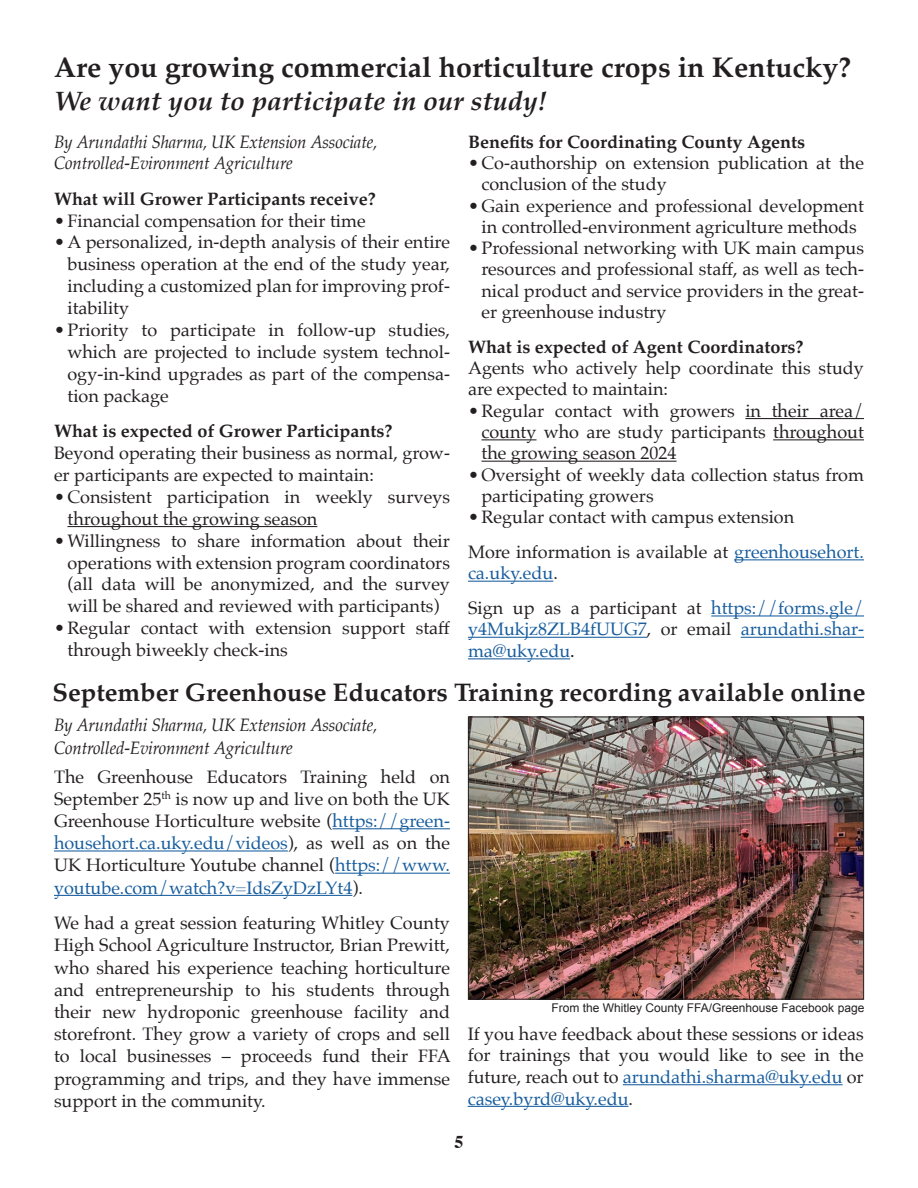
<style>
.page{position:relative;width:918px;height:1188px;background:#fff}
.page>*{position:absolute;margin:0;border:0;box-sizing:border-box;transform-origin:0 0}
.t1{font:700 28.5px "Palatino";color:#231f20}
.t2{font:italic 700 27px "Palatino";color:#231f20}
.t3{font:700 25.5px "Palatino";color:#231f20}
.t4{font:18px/22.2px "Palatino";color:#231f20;text-align:justify}
.t5{font:italic 18px "Palatino";letter-spacing:-.01em;color:#231f20;scale:.94 1}
.t6{font:700 18px "Palatino";color:#231f20}
.t7{font:18px/21.5px "Palatino";color:#175d9e;text-align:justify}
.t8{font:700 18px "Times";color:#231f20}
.t9{font:12px "Arial";color:#231f20}
.s1{color:#175d9e}
.s2{color:#231f20}
.s3{color:#000}
</style>
<div class="page">
<hr style="left:68px;top:526px;width:249px;height:1px;background:#231f20">
<hr style="left:745px;top:418px;width:119px;height:1px;background:#231f20">
<hr style="left:482px;top:439px;width:55px;height:1px;background:#231f20">
<hr style="left:773px;top:439px;width:91px;height:1px;background:#231f20">
<hr style="left:482px;top:461px;width:195px;height:1px;background:#231f20">
<hr style="left:734px;top:559px;width:130px;height:1px;background:#175d9e">
<hr style="left:468px;top:581px;width:85px;height:1px;background:#175d9e">
<hr style="left:711px;top:615px;width:153px;height:2px;background:#175d9e">
<hr style="left:468px;top:637px;width:179px;height:1px;background:#175d9e">
<hr style="left:741px;top:637px;width:123px;height:1px;background:#175d9e">
<hr style="left:468px;top:658px;width:102px;height:1px;background:#175d9e">
<hr style="left:332px;top:828px;width:118px;height:1px;background:#175d9e">
<hr style="left:54px;top:850px;width:234px;height:2px;background:#175d9e">
<hr style="left:335px;top:873px;width:115px;height:1px;background:#175d9e">
<hr style="left:54px;top:895px;width:298px;height:1px;background:#175d9e">
<img style="left:470px;top:719px;width:392px;height:279px">
<div style="left:468px;top:717px;width:396px;height:283px;border:1px solid #231f20"></div>
<hr style="left:623px;top:1084px;width:220px;height:1px;background:#175d9e">
<hr style="left:468px;top:1106px;width:161px;height:1px;background:#175d9e">
<p class="t1" style="left:54px;top:43px;width:799px">Are you growing commercial horticulture crops in Kentucky?</p>
<p class="t2" style="left:54px;top:78px;width:494px">We want you to participate in our study!</p>
<p class="t5" style="left:54px;top:126px;width:346px">By Arundathi Sharma, UK Extension Associate,</p>
<p class="t5" style="left:54px;top:148px;width:256px">Controlled-Evironment Agriculture</p>
<p class="t6" style="left:54px;top:183px;width:323px">What will Grower Participants receive?</p>
<p class="t4" style="left:54px;top:209px;width:313px">•Financial compensation for their time</p>
<p class="t4" style="left:68px;top:231px;width:384px;text-indent:-14px">•A personalized, in-depth analysis of their entire business operation at the end of the study year, including a customized plan for improving prof&shy;itability</p>
<p class="t4" style="left:68px;top:319px;width:384px;text-indent:-14px">•Priority to participate in follow-up studies, which are projected to include system technol&shy;ogy-in-kind upgrades as part of the compensa&shy;tion package</p>
<p class="t6" style="left:54px;top:416px;width:340px">What is expected of Grower Participants?</p>
<p class="t4" style="left:54px;top:442px;width:397px">Beyond operating their business as normal, grow&shy;er participants are expected to maintain:</p>
<p class="t4" style="left:68px;top:486px;width:384px;text-indent:-14px">• Consistent participation in weekly surveys throughout the growing season</p>
<p class="t4" style="left:68px;top:529px;width:384px;text-indent:-14px">•Willingness to share information about their operations with extension program coordinators (all data will be anonymized, and the survey will be shared and reviewed with participants)</p>
<p class="t4" style="left:68px;top:617px;width:384px;text-indent:-14px">•Regular contact with extension support staff through biweekly check-ins</p>
<p class="t6" style="left:468px;top:126px;width:338px">Benefits for Coordinating County Agents</p>
<p class="t4" style="left:482px;top:152px;width:384px;line-height:21.3px;text-indent:-14px">• Co-authorship on extension publication at the conclusion of the study</p>
<p class="t4" style="left:468px;top:195px;width:398px;line-height:21.3px;text-align:center">•Gain experience and professional development in controlled-environment agriculture methods</p>
<p class="t4" style="left:482px;top:237px;width:384px;line-height:21.3px;text-indent:-14px">•Professional networking with UK main campus resources and professional staff, as well as tech&shy;nical product and service providers in the great&shy;er greenhouse industry</p>
<p class="t6" style="left:468px;top:331px;width:337px">What is expected of Agent Coordinators?</p>
<p class="t4" style="left:468px;top:357px;width:398px;line-height:21.3px">Agents who actively help coordinate this study are expected to maintain:</p>
<p class="t4" style="left:482px;top:400px;width:384px;line-height:21.3px;text-indent:-14px">•Regular contact with growers in their area/ county who are study participants throughout the growing season 2024</p>
<p class="t4" style="left:482px;top:464px;width:384px;line-height:21.3px;text-indent:-14px">•Oversight of weekly data collection status from participating growers</p>
<p class="t4" style="left:468px;top:506px;width:328px">•Regular contact with campus extension</p>
<p class="t4" style="left:468px;top:541px;width:398px;line-height:21.3px">More information is available at <span class="s1">greenhousehort. ca.uky.edu</span>.</p>
<p class="t7" style="left:468px;top:597px;width:398px"><span class="s2">Sign up as a participant at</span> https://forms.gle/ y4Mukjz8ZLB4fUUG7<span class="s2">, or email</span> arundathi.shar&shy;ma@uky.edu<span class="s3">.</span></p>
<p class="t3" style="left:52px;top:670px;width:815px">September Greenhouse Educators Training recording available online</p>
<p class="t5" style="left:54px;top:710px;width:346px">By Arundathi Sharma, UK Extension Associate,</p>
<p class="t5" style="left:54px;top:732px;width:256px">Controlled-Evironment Agriculture</p>
<p class="t4" style="left:54px;top:765px;width:398px">The Greenhouse Educators Training held on September 25<sup>th</sup> is now up and live on both the UK Greenhouse Horticulture website (<span class="s1">https://green&shy;househort.ca.uky.edu/videos</span>), as well as on the UK Horticulture Youtube channel (<span class="s1">https://www. youtube.com/watch?v=IdsZyDzLYt4</span>).</p>
<p class="t4" style="left:54px;top:912px;width:398px">We had a great session featuring Whitley County High School Agriculture Instructor, Brian Prewitt, who shared his experience teaching horticulture and entrepreneurship to his students through their new hydroponic greenhouse facility and storefront. They grow a variety of crops and sell to local businesses – proceeds fund their FFA programming and trips, and they have immense support in the community.</p>
<p class="t9" style="left:552px;top:1000px;width:314px">From the Whitley County FFA/Greenhouse Facebook page</p>
<p class="t4" style="left:468px;top:1023px;width:398px;line-height:21.6px">If you have feedback about these sessions or ideas for trainings that you would like to see in the future, reach out to <span class="s1">arundathi.sharma@uky.edu</span> or <span class="s1">casey.byrd@uky.edu</span>.</p>
<p class="t8" style="left:454px;top:1124px;width:10px">5</p>
</div>
